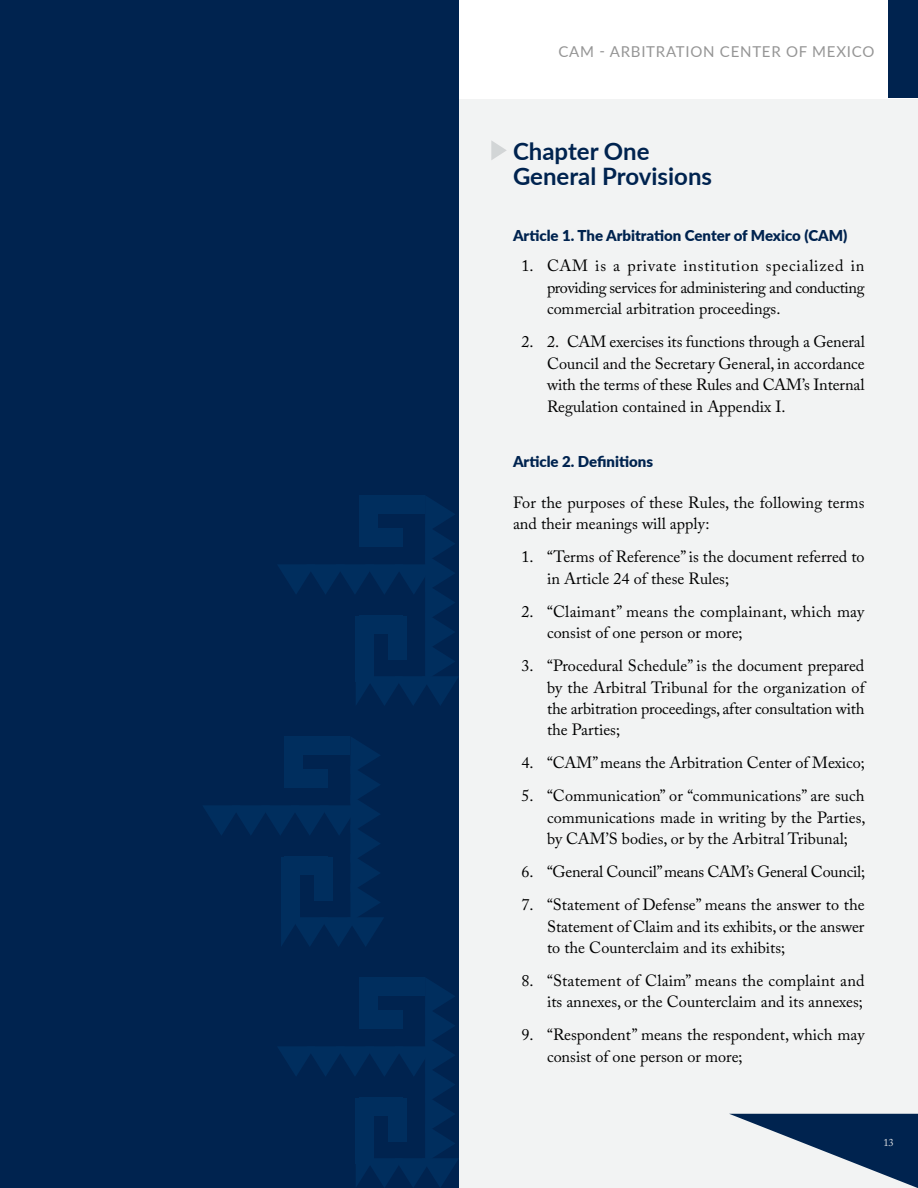
<style>
.page{position:relative;width:918px;height:1188px;background:#fff}
.page>*{position:absolute;margin:0;border:0;box-sizing:border-box;transform-origin:0 0}
.t1{font:700 24px/25.5px "Lato";color:#00234f}
.t2{font:16.2px/21.5px "Adobe Caslon Pro";color:#000;text-align:justify}
.t3{font:900 15px "Lato";color:#00234f}
.t4{font:15px "Lato";letter-spacing:.05em;color:#959595}
.t5{font:10.5px "Adobe Caslon Pro";color:#e0e1e2}
</style>
<div class="page">
<div style="left:459px;top:99px;width:459px;height:1089px;background:#f2f3f3"></div>
<svg style="left:730px;top:1114px;width:188px;height:74px"></svg>
<div style="left:888px;top:0;width:30px;height:98px;background:#00234f"></div>
<div style="left:0;top:0;width:459px;height:1188px;background:#00234f"></div>
<svg style="left:278px;top:978px;width:180px;height:209px"></svg>
<div style="left:356px;top:1098px;width:18px;height:66px;background:#002e5e"></div>
<div style="left:389px;top:1098px;width:18px;height:44px;background:#002e5e"></div>
<div style="left:359px;top:1098px;width:44px;height:18px;background:#002e5e"></div>
<div style="left:359px;top:977px;width:66px;height:18px;background:#002e5e"></div>
<div style="left:359px;top:1010px;width:44px;height:18px;background:#002e5e"></div>
<div style="left:359px;top:980px;width:18px;height:44px;background:#002e5e"></div>
<svg style="left:203px;top:737px;width:180px;height:209px"></svg>
<div style="left:281px;top:857px;width:18px;height:66px;background:#002e5e"></div>
<div style="left:314px;top:857px;width:18px;height:44px;background:#002e5e"></div>
<div style="left:284px;top:857px;width:44px;height:18px;background:#002e5e"></div>
<div style="left:284px;top:736px;width:66px;height:18px;background:#002e5e"></div>
<div style="left:284px;top:769px;width:44px;height:18px;background:#002e5e"></div>
<div style="left:284px;top:739px;width:18px;height:44px;background:#002e5e"></div>
<svg style="left:278px;top:496px;width:180px;height:209px"></svg>
<div style="left:356px;top:616px;width:18px;height:66px;background:#002e5e"></div>
<div style="left:389px;top:616px;width:18px;height:44px;background:#002e5e"></div>
<div style="left:359px;top:616px;width:44px;height:18px;background:#002e5e"></div>
<div style="left:359px;top:495px;width:66px;height:18px;background:#002e5e"></div>
<div style="left:359px;top:528px;width:44px;height:18px;background:#002e5e"></div>
<div style="left:359px;top:498px;width:18px;height:44px;background:#002e5e"></div>
<svg style="left:491px;top:141px;width:16px;height:19px"></svg>
<p class="t4" style="left:559px;top:41px;width:317px">CAM - ARBITRATION CENTER OF MEXICO</p>
<h1 class="t1" style="left:513px;top:137px;width:201px">Chapter One<br>General Provisions</h1>
<p class="t3" style="left:513px;top:225px;width:336px">Article 1. The Arbitration Center of Mexico (CAM)</p>
<p class="t2" style="left:547px;top:255px;width:319px;text-indent:-26px">1. CAM is a private institution specialized in providing services for administering and conducting commercial arbitration proceedings.</p>
<p class="t2" style="left:547px;top:331px;width:319px;text-indent:-26px">2. 2. CAM exercises its functions through a General Council and the Secretary General, in accordance with the terms of these Rules and CAM’s Internal Regulation contained in Appendix I.</p>
<p class="t3" style="left:513px;top:450px;width:142px">Article 2. Definitions</p>
<p class="t2" style="left:513px;top:492px;width:353px">For the purposes of these Rules, the following terms and their meanings will apply:</p>
<p class="t2" style="left:547px;top:546px;width:319px;text-indent:-26px">1. “Terms of Reference” is the document referred to in Article 24 of these Rules;</p>
<p class="t2" style="left:547px;top:600px;width:319px;text-indent:-26px">2. “Claimant” means the complainant, which may consist of one person or more;</p>
<p class="t2" style="left:547px;top:655px;width:319px;text-indent:-26px">3. “Procedural Schedule” is the document prepared by the Arbitral Tribunal for the organization of the arbitration proceedings, after consultation with the Parties;</p>
<p class="t2" style="left:522px;top:752px;width:345px">4. “CAM” means the Arbitration Center of Mexico;</p>
<p class="t2" style="left:547px;top:785px;width:320px;text-indent:-26px">5. “Communication” or “communications” are such communications made in writing by the Parties, by CAM’S bodies, or by the Arbitral Tribunal;</p>
<p class="t2" style="left:522px;top:861px;width:345px">6. “General Council” means CAM’s General Council;</p>
<p class="t2" style="left:547px;top:894px;width:319px;text-indent:-26px">7. “Statement of Defense” means the answer to the Statement of Claim and its exhibits, or the answer to the Counterclaim and its exhibits;</p>
<p class="t2" style="left:522px;top:970px;width:345px;text-align:right">8. “Statement of Claim” means the complaint and its annexes, or the Counterclaim and its annexes;</p>
<p class="t2" style="left:547px;top:1024px;width:319px;text-indent:-26px">9. “Respondent” means the respondent, which may consist of one person or more;</p>
<p class="t5" style="left:883px;top:1137px;width:12px">13</p>
</div>
